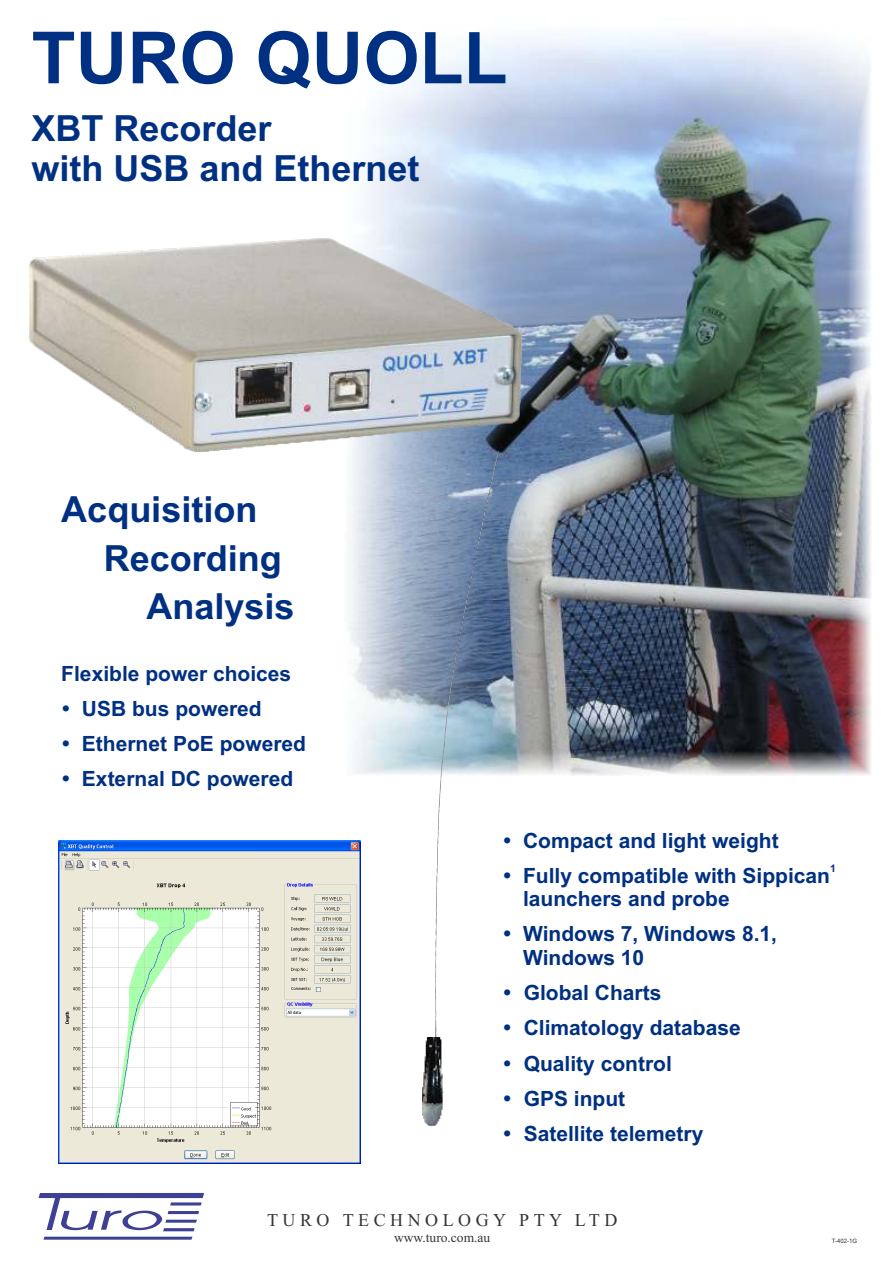
<style>
.page{position:relative;width:893px;height:1263px;background:#fff}
.page>*{position:absolute;margin:0;border:0;box-sizing:border-box;transform-origin:0 0}
.t1{font:700 72px "Arial";color:#003082}
.t2{font:700 36px/40.2px "Arial";color:#003082}
.t3{font:700 21px/35.2px "Arial";color:#003082}
.t4{font:18px "Times New Roman";letter-spacing:.25em;color:#373435}
.t5{font:13.5px "Times New Roman";color:#373435}
.t6{font:700 10.5px "Arial";color:#003082}
.t7{font:6px "Arial";color:#373435}
</style>
<div class="page">
<img style="left:349px;top:32px;width:523px;height:743px">
<img style="left:59px;top:841px;width:301px;height:323px">
<svg style="left:44px;top:1237px;width:148px;height:3px"></svg>
<svg style="left:39px;top:1193px;width:165px;height:38px"></svg>
<img style="left:437px;top:451px;width:66px;height:291px">
<img style="left:428px;top:738px;width:23px;height:300px">
<img style="left:423px;top:1038px;width:21px;height:89px">
<img style="left:29px;top:239px;width:492px;height:212px">
<h1 class="t1" style="left:32px;top:31px;width:477px">TURO QUOLL</h1>
<h2 class="t2" style="left:32px;top:111px;width:390px">XBT Recorder<br>with USB and Ethernet</h2>
<h2 class="t2" style="left:61px;top:493px;width:198px">Acquisition</h2>
<h2 class="t2" style="left:104px;top:541px;width:180px">Recording</h2>
<h2 class="t2" style="left:146px;top:589px;width:150px">Analysis</h2>
<p class="t3" style="left:82px;top:658px;width:226px;text-indent:-21px">Flexible power choices<br>USB bus powered<br>Ethernet PoE powered<br>External DC powered</p>
<p class="t3" style="left:523px;top:824px;width:257px">Compact and light weight</p>
<p class="t6" style="left:830px;top:865px;width:7px">1</p>
<p class="t3" style="left:523px;top:866px;width:308px;line-height:23.4px">Fully compatible with Sippican launchers and probe</p>
<p class="t3" style="left:523px;top:924px;width:255px;line-height:23.4px">Windows 7, Windows 8.1,<br>Windows 10</p>
<p class="t3" style="left:524px;top:977px;width:219px">Global Charts<br>Climatology database<br>Quality control<br>GPS input<br>Satellite telemetry</p>
<p class="t4" style="left:267px;top:1213px;width:352px">TURO TECHNOLOGY PTY LTD</p>
<p class="t5" style="left:394px;top:1232px;width:98px">www.turo.com.au</p>
<p class="t7" style="left:832px;top:1238px;width:27px">T-402-1G</p>
</div>
